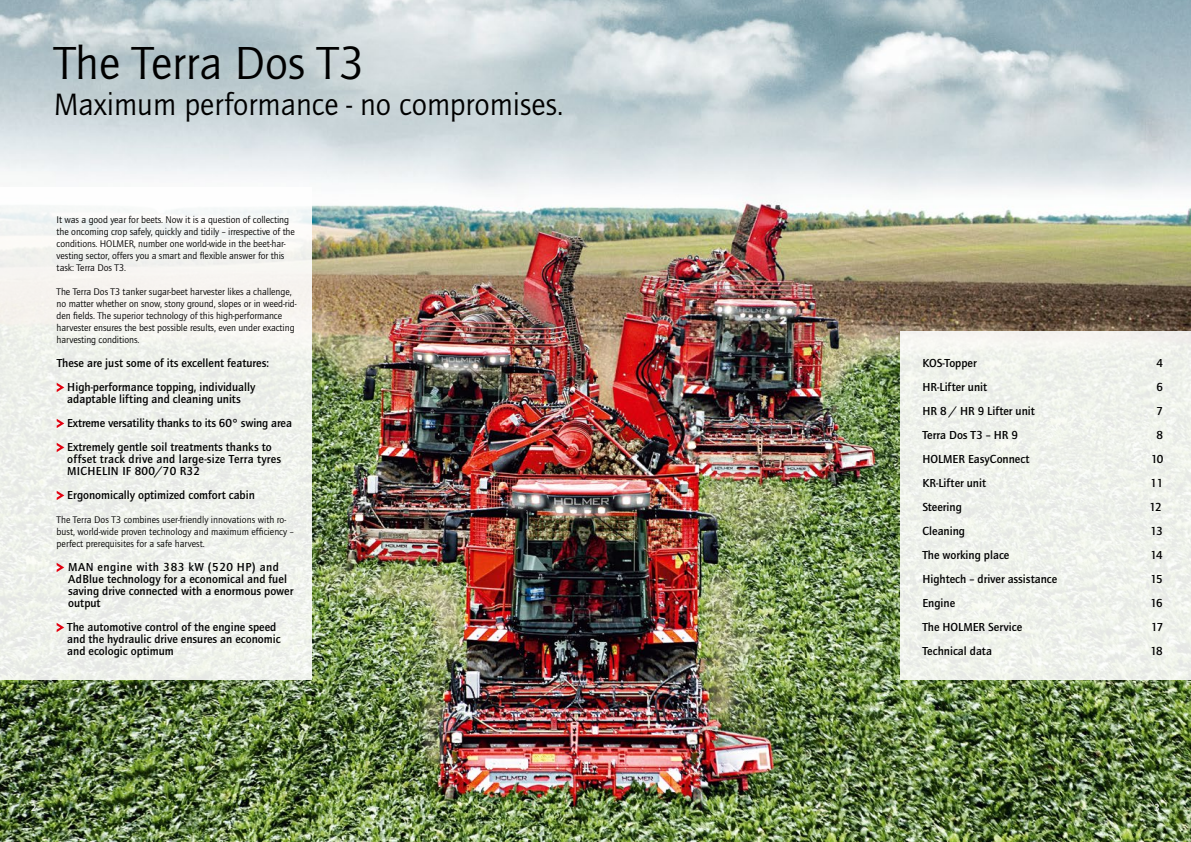
<style>
.page{position:relative;width:1191px;height:842px;background:#fff}
.page>*{position:absolute;margin:0;border:0;box-sizing:border-box;transform-origin:0 0}
.t1{font:48px "Quay Itc T Boo";color:#000}
.t2{font:32px "Quay Itc T Boo";color:#000}
.t3{font:700 12px/12px "Quay Itc T";color:#000}
.t4{font:700 12px/12px "Quay Itc T";letter-spacing:.02em;color:#000}
.t5{font:10px/12px "Quay Itc T Boo";letter-spacing:-.005em;color:#000}
.t6{font:700 10px "Quay Itc T";color:#fff}
</style>
<div class="page">
<img style="left:0;top:0;width:1191px;height:842px">
<div style="left:0;top:187px;width:312px;height:492px;background:#f1f3ee"></div>
<div style="left:900px;top:331px;width:291px;height:348px;background:#eff2ec"></div>
<svg style="left:57px;top:383px;width:7px;height:9px"></svg>
<svg style="left:57px;top:419px;width:7px;height:9px"></svg>
<svg style="left:57px;top:443px;width:7px;height:9px"></svg>
<svg style="left:57px;top:491px;width:7px;height:9px"></svg>
<svg style="left:57px;top:563px;width:7px;height:9px"></svg>
<svg style="left:57px;top:623px;width:7px;height:9px"></svg>
<h1 class="t1" style="left:54px;top:37px;width:311px">The Terra Dos T3</h1>
<h2 class="t2" style="left:54px;top:87px;width:511px">Maximum performance - no compromises.</h2>
<p class="t5" style="left:57px;top:214px;width:240px">It was a good year for beets. Now it is a question of collecting the oncoming crop safely, quickly and tidily – irrespective of the conditions. HOLMER, number one world-wide in the beet-har&shy;vesting sector, offers you a smart and flexible answer for this task: Terra Dos T3.</p>
<p class="t5" style="left:57px;top:286px;width:241px">The Terra Dos T3 tanker sugar-beet harvester likes a challenge, no matter whether on snow, stony ground, slopes or in weed-rid&shy;den fields. The superior technology of this high-performance harvester ensures the best possible results, even under exacting harvesting conditions.</p>
<p class="t3" style="left:57px;top:352px;width:214px;line-height:24px;text-align:center">These are just some of its excellent features:<br>High-performance topping, individually</p>
<p class="t3" style="left:67px;top:388px;width:226px;line-height:24px">adaptable lifting and cleaning units<br>Extreme versatility thanks to its 60° swing area<br>Extremely gentle soil treatments thanks to</p>
<p class="t4" style="left:67px;top:454px;width:215px">offset track drive and large-size Terra tyres<br>MICHELIN IF 800/70 R32</p>
<p class="t3" style="left:67px;top:490px;width:189px">Ergonomically optimized comfort cabin</p>
<p class="t5" style="left:57px;top:514px;width:239px">The Terra Dos T3 combines user-friendly innovations with ro&shy;bust, world-wide proven technology and maximum efficiency – perfect prerequisites for a safe harvest.</p>
<p class="t3" style="left:68px;top:562px;width:227px">MAN engine with 383 kW (520 HP) and<br>AdBlue technology for a economical and fuel saving drive connected with a enormous power output</p>
<p class="t3" style="left:67px;top:622px;width:215px">The automotive control of the engine speed and the hydraulic drive ensures an economic and ecologic optimum</p>
<p class="t3" style="left:922px;top:358px;width:56px">KOS-Topper</p>
<p class="t3" style="left:1156px;top:358px;width:8px">4</p>
<p class="t3" style="left:922px;top:382px;width:66px">HR-Lifter unit</p>
<p class="t3" style="left:1156px;top:382px;width:8px">6</p>
<p class="t3" style="left:922px;top:406px;width:114px">HR 8 / HR 9 Lifter unit</p>
<p class="t3" style="left:1156px;top:406px;width:8px">7</p>
<p class="t3" style="left:922px;top:430px;width:97px">Terra Dos T3 – HR 9</p>
<p class="t3" style="left:1156px;top:430px;width:8px">8</p>
<p class="t3" style="left:922px;top:454px;width:108px">HOLMER EasyConnect</p>
<p class="t3" style="left:1151px;top:454px;width:14px">10</p>
<p class="t3" style="left:922px;top:478px;width:65px">KR-Lifter unit</p>
<p class="t3" style="left:1150px;top:478px;width:15px">11</p>
<p class="t3" style="left:922px;top:502px;width:41px">Steering</p>
<p class="t3" style="left:1149px;top:502px;width:14px">12</p>
<p class="t3" style="left:922px;top:526px;width:44px">Cleaning</p>
<p class="t3" style="left:1150px;top:526px;width:14px">13</p>
<p class="t3" style="left:922px;top:550px;width:89px">The working place</p>
<p class="t3" style="left:1150px;top:550px;width:14px">14</p>
<p class="t3" style="left:922px;top:574px;width:136px">Hightech – driver assistance</p>
<p class="t3" style="left:1150px;top:574px;width:14px">15</p>
<p class="t3" style="left:922px;top:598px;width:34px">Engine</p>
<p class="t3" style="left:1150px;top:598px;width:14px">16</p>
<p class="t3" style="left:922px;top:622px;width:101px">The HOLMER Service</p>
<p class="t3" style="left:1151px;top:622px;width:14px">17</p>
<p class="t3" style="left:922px;top:646px;width:71px">Technical data</p>
<p class="t3" style="left:1150px;top:646px;width:14px">18</p>
<p class="t6" style="left:31px;top:801px;width:7px">2</p>
<p class="t6" style="left:1154px;top:801px;width:7px">3</p>
</div>
